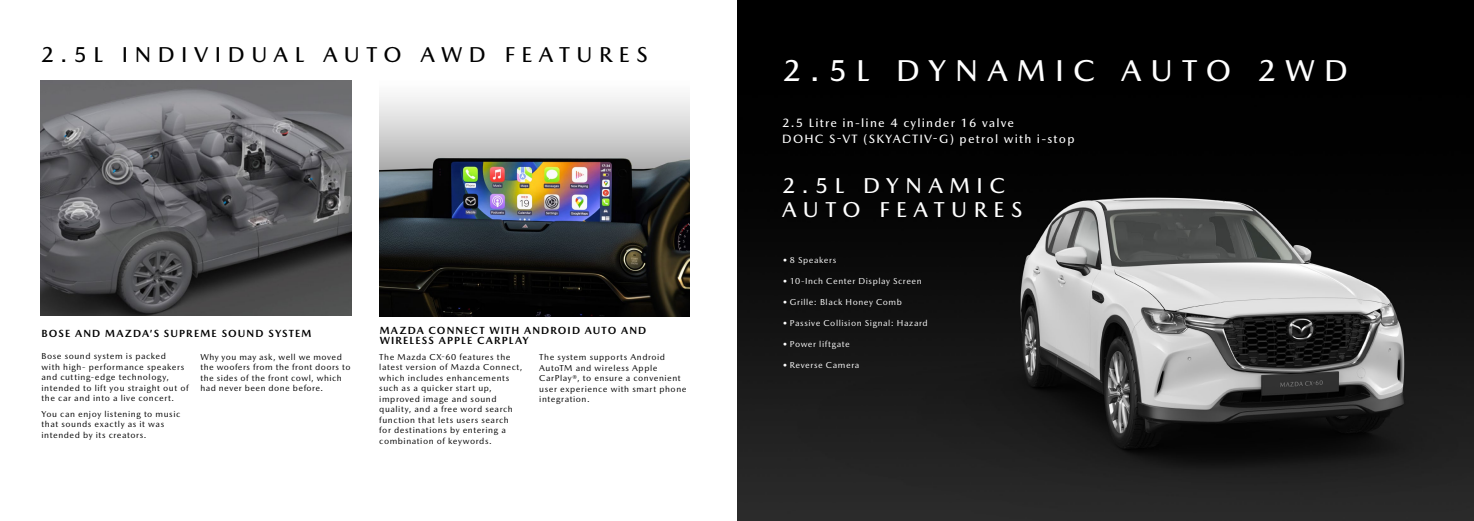
<style>
.page{position:relative;width:1474px;height:521px;background:#fff}
.page>*{position:absolute;margin:0;border:0;box-sizing:border-box;transform-origin:0 0}
.t1{font:500 30.62px "Mazda Type";letter-spacing:.3em;color:#fff}
.t2{font:500 21.88px "Mazda Type";letter-spacing:.3em;color:#000}
.t3{font:500 21.88px/24.5px "Mazda Type";letter-spacing:.3em;color:#fff}
.t4{font:500 12.25px/15.8px "Mazda Type";letter-spacing:.1em;color:#fff}
.t5{font:700 10.5px/10.5px "Mazda Type";letter-spacing:.105em;color:#000}
.t6{font:8.75px/10.5px "Mazda Type";letter-spacing:.06em;color:#000}
.t7{font:8.75px "Mazda Type";letter-spacing:.06em;color:#fff}
</style>
<div class="page">
<img style="left:41px;top:81px;width:310px;height:235px">
<div style="left:737px;top:0;width:736px;height:521px;background:#000"></div>
<img style="left:737px;top:197px;width:736px;height:324px">
<img style="left:379px;top:97px;width:310px;height:219px">
<h2 class="t2" style="left:41px;top:41px;width:608px">2.5L INDIVIDUAL AUTO AWD FEATURES</h2>
<p class="t5" style="left:42px;top:328px;width:271px">BOSE AND MAZDA’S SUPREME SOUND SYSTEM</p>
<p class="t5" style="left:379px;top:325px;width:268px">MAZDA CONNECT WITH ANDROID AUTO AND<br>WIRELESS APPLE CARPLAY</p>
<p class="t6" style="left:379px;top:351px;width:145px">The Mazda CX-60 features the latest version of Mazda Connect, which includes enhancements such as a quicker start up, improved image and sound quality, and a free word search function that lets users search for destinations by entering a combination of keywords.</p>
<p class="t6" style="left:539px;top:352px;width:149px">The system supports Android<br>AutoTM and wireless Apple<br>CarPlay®, to ensure a convenient user experience with smart phone integration.</p>
<p class="t6" style="left:42px;top:351px;width:148px">Bose sound system is packed<br>with high- performance speakers and cutting-edge technology, intended to lift you straight out of the car and into a live concert.</p>
<p class="t6" style="left:42px;top:408px;width:140px">You can enjoy listening to music that sounds exactly as it was intended by its creators.</p>
<p class="t6" style="left:200px;top:351px;width:152px">Why you may ask, well we moved the woofers from the front doors to the sides of the front cowl, which had never been done before.</p>
<h1 class="t1" style="left:782px;top:52px;width:567px">2.5L DYNAMIC AUTO 2WD</h1>
<h3 class="t4" style="left:782px;top:115px;width:294px">2.5 Litre in-line 4 cylinder 16 valve<br>DOHC S-VT (SKYACTIV-G) petrol with i-stop</h3>
<h2 class="t3" style="left:782px;top:173px;width:242px">2.5L DYNAMIC<br>AUTO FEATURES</h2>
<p class="t7" style="left:782px;top:254px;width:55px">• 8 Speakers</p>
<p class="t7" style="left:782px;top:275px;width:141px">• 10-Inch Center Display Screen</p>
<p class="t7" style="left:782px;top:296px;width:121px">• Grille: Black Honey Comb</p>
<p class="t7" style="left:782px;top:317px;width:147px">• Passive Collision Signal: Hazard</p>
<p class="t7" style="left:782px;top:338px;width:69px">• Power liftgate</p>
<p class="t7" style="left:782px;top:359px;width:78px">• Reverse Camera</p>
</div>
